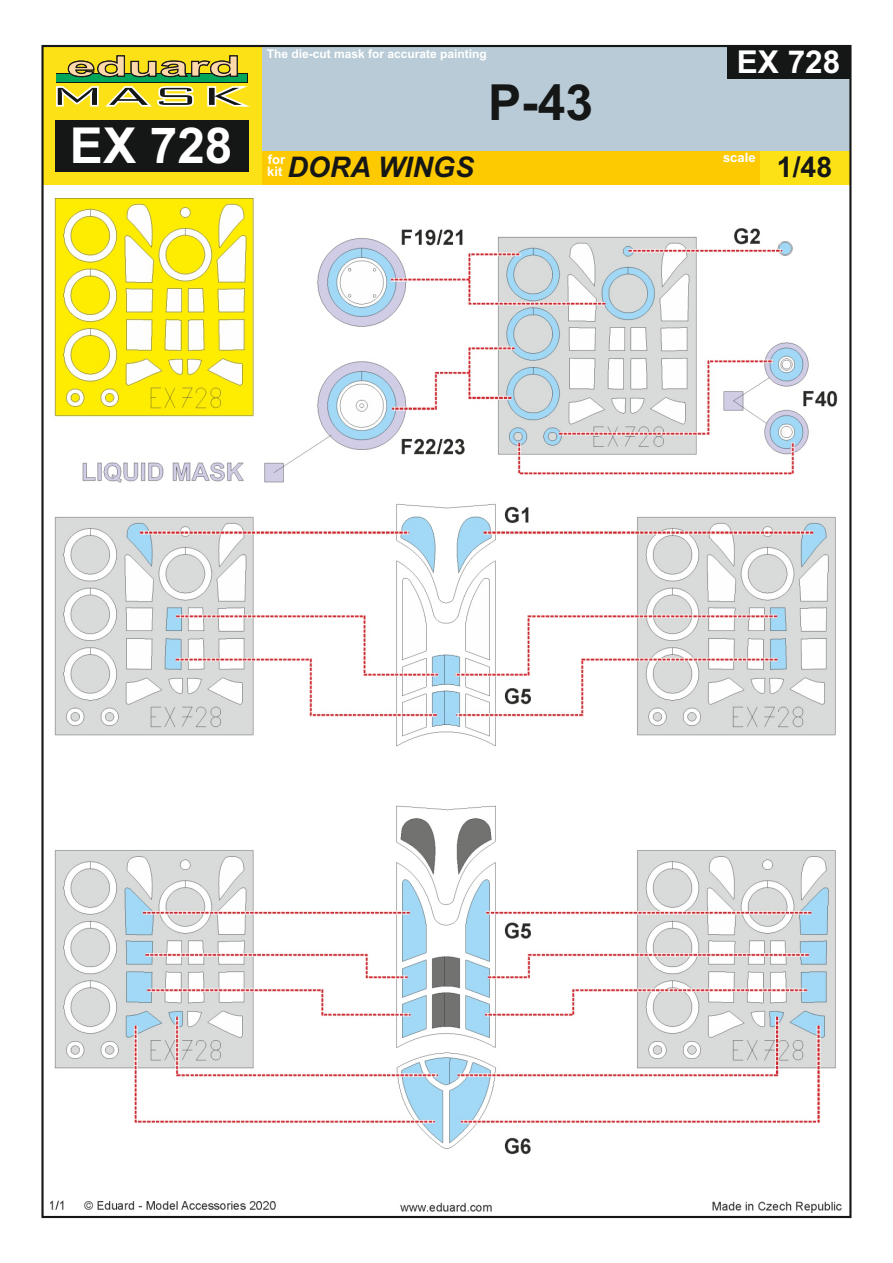
<style>
.page{position:relative;width:893px;height:1263px;background:#fff}
.page>*{position:absolute;margin:0;border:0;box-sizing:border-box;transform-origin:0 0}
.t1{font:700 49.8px "Arial";color:#151616}
.t2{font:700 49.5px "Arial";color:#fff}
.t3{font:700 31.5px "Arial";color:#fff}
.t4{font:italic 700 28.35px "Arial";color:#151616}
.t5{font:700 28.35px "Arial";color:#151616}
.t6{font:700 13.05px/12.3px "Arial";color:#fff}
.t7{font:700 12px "Arial";color:#fff}
</style>
<div class="page">
<img style="left:51px;top:198px;width:791px;height:1015px">
<div style="left:262px;top:46px;width:588px;height:105px;background:#b8cbd6"></div>
<div style="left:43px;top:46px;width:219px;height:139px;background:#fbe116"></div>
<div style="left:262px;top:151px;width:497px;height:34px;background:#fdc900"></div>
<div style="left:759px;top:151px;width:91px;height:34px;background:#fbe116"></div>
<div style="left:55px;top:120px;width:193px;height:51px;background:#151616"></div>
<svg style="left:56px;top:86px;width:194px;height:21px"></svg>
<svg style="left:56px;top:73px;width:192px;height:9px"></svg>
<div style="left:57px;top:74px;width:190px;height:7px;background:#00a759"></div>
<svg style="left:68px;top:55px;width:170px;height:22px"></svg>
<div style="left:727px;top:46px;width:123px;height:33px;background:#151616"></div>
<h2 class="t2" style="left:70px;top:127px;width:164px">EX 728</h2>
<p class="t7" style="left:267px;top:49px;width:222px">The die-cut mask for accurate painting</p>
<h1 class="t1" style="left:488px;top:84px;width:107px">P-43</h1>
<h3 class="t3" style="left:737px;top:50px;width:105px">EX 728</h3>
<p class="t6" style="left:723px;top:153px;width:34px">scale</p>
<p class="t6" style="left:267px;top:154px;width:19px">for kit</p>
<h3 class="t5" style="left:777px;top:157px;width:57px">1/48</h3>
<h3 class="t4" style="left:287px;top:157px;width:188px">DORA WINGS</h3>
</div>
